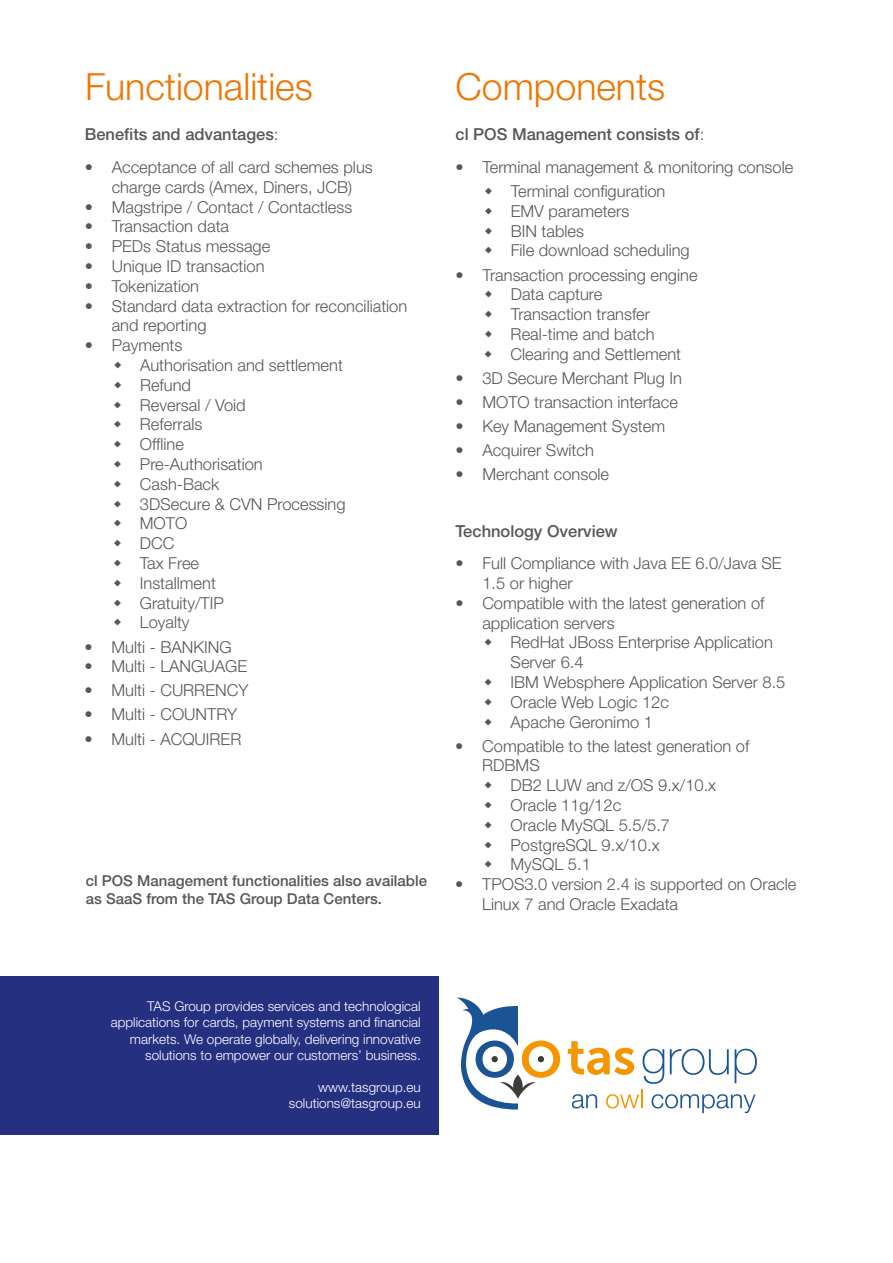
<style>
.page{position:relative;width:893px;height:1263px;background:#fff}
.page>*{position:absolute;margin:0;border:0;box-sizing:border-box;transform-origin:0 0}
.t1{font:300 37.5px "Helvetica Neue LT Std";color:#ee7601}
.t2{font:300 16.5px/19.8px "Helvetica Neue LT Std";color:#575756}
.t3{font:500 16.5px "Helvetica Neue LT Std";color:#575756}
.t4{font:500 15px/18px "Helvetica Neue LT Std";color:#575756}
.t5{font:300 13.5px/16.2px "Helvetica Neue LT Std";color:#fff;text-align:right}
.s1{font-weight:300}
</style>
<div class="page">
<div style="left:0;top:976px;width:438px;height:159px;background:#253081"></div>
<svg style="left:568px;top:1041px;width:189px;height:72px"></svg>
<svg style="left:457px;top:997px;width:103px;height:112px"></svg>
<h1 class="t1" style="left:85px;top:64px;width:229px">Functionalities</h1>
<h1 class="t1" style="left:455px;top:64px;width:211px">Components</h1>
<p class="t3" style="left:85px;top:125px;width:195px">Benefits and advantages<span class="s1">:</span></p>
<p class="t2" style="left:85px;top:157px;width:290px;text-align:center">• Acceptance of all card schemes plus charge cards (Amex, Diners, JCB)</p>
<p class="t2" style="left:85px;top:196px;width:269px">• Magstripe / Contact / Contactless</p>
<p class="t2" style="left:85px;top:216px;width:146px">• Transaction data</p>
<p class="t2" style="left:85px;top:236px;width:187px">• PEDs Status message</p>
<p class="t2" style="left:85px;top:256px;width:181px">• Unique ID transaction</p>
<p class="t2" style="left:85px;top:276px;width:116px">• Tokenization</p>
<p class="t2" style="left:112px;top:295px;width:297px;text-indent:-27px">• Standard data extraction for reconciliation and reporting</p>
<p class="t2" style="left:140px;top:335px;width:207px;text-indent:-55px">• Payments<br>Authorisation and settlement<br>Refund<br>Reversal / Void<br>Referrals<br>Offline<br>Pre-Authorisation<br>Cash-Back<br>3DSecure &amp; CVN Processing<br>MOTO<br>DCC<br>Tax Free<br>Installment<br>Gratuity/TIP<br>Loyalty</p>
<p class="t2" style="left:85px;top:636px;width:149px">• Multi - BANKING</p>
<p class="t2" style="left:85px;top:656px;width:164px">• Multi - LANGUAGE</p>
<p class="t2" style="left:85px;top:680px;width:165px">• Multi - CURRENCY</p>
<p class="t2" style="left:85px;top:704px;width:154px">• Multi - COUNTRY</p>
<p class="t2" style="left:85px;top:728px;width:158px">• Multi - ACQUIRER</p>
<p class="t4" style="left:86px;top:871px;width:343px">cl POS Management functionalities also available as SaaS from the TAS Group Data Centers.</p>
<p class="t3" style="left:455px;top:125px;width:250px">cl POS Management consists of<span class="s1">:</span></p>
<p class="t2" style="left:511px;top:155px;width:284px;line-height:24px;text-indent:-55px">• Terminal management &amp; monitoring console<br>Terminal configuration</p>
<p class="t2" style="left:511px;top:201px;width:181px">EMV parameters<br>BIN tables<br>File download scheduling</p>
<p class="t2" style="left:511px;top:264px;width:188px;text-indent:-55px">• Transaction processing engine<br>Data capture<br>Transaction transfer<br>Real-time and batch<br>Clearing and Settlement</p>
<p class="t2" style="left:455px;top:368px;width:228px">• 3D Secure Merchant Plug In</p>
<p class="t2" style="left:455px;top:392px;width:224px">• MOTO transaction interface</p>
<p class="t2" style="left:455px;top:416px;width:211px">• Key Management System</p>
<p class="t2" style="left:455px;top:440px;width:140px">• Acquirer Switch</p>
<p class="t2" style="left:455px;top:464px;width:155px">• Merchant console</p>
<p class="t3" style="left:455px;top:521px;width:164px">Technology Overview</p>
<p class="t2" style="left:482px;top:553px;width:301px;text-indent:-27px">• Full Compliance with Java EE 6.0/Java SE<br>1.5 or higher</p>
<p class="t2" style="left:482px;top:593px;width:284px;text-indent:-27px">• Compatible with the latest generation of application servers</p>
<p class="t2" style="left:511px;top:632px;width:276px">RedHat JBoss Enterprise Application<br>Server 6.4<br>IBM Websphere Application Server 8.5<br>Oracle Web Logic 12c<br>Apache Geronimo 1</p>
<p class="t2" style="left:455px;top:735px;width:296px">• Compatible to the latest generation of</p>
<p class="t2" style="left:482px;top:755px;width:59px">RDBMS</p>
<p class="t2" style="left:511px;top:775px;width:207px">DB2 LUW and z/OS 9.x/10.x</p>
<p class="t2" style="left:511px;top:795px;width:112px">Oracle 11g/12c</p>
<p class="t2" style="left:510px;top:815px;width:161px">Oracle MySQL 5.5/5.7</p>
<p class="t2" style="left:510px;top:834px;width:151px">PostgreSQL 9.x/10.x</p>
<p class="t2" style="left:510px;top:854px;width:82px">MySQL 5.1</p>
<p class="t2" style="left:482px;top:874px;width:316px;text-indent:-27px">• TPOS3.0 version 2.4 is supported on Oracle<br>Linux 7 and Oracle Exadata</p>
<p class="t5" style="left:111px;top:998px;width:312px">TAS Group provides services and technological applications for cards, payment systems and financial markets. We operate globally, delivering innovative solutions to empower our customers’ business.</p>
<p class="t5" style="left:289px;top:1079px;width:133px">www.tasgroup.eu solutions@tasgroup.eu</p>
</div>
